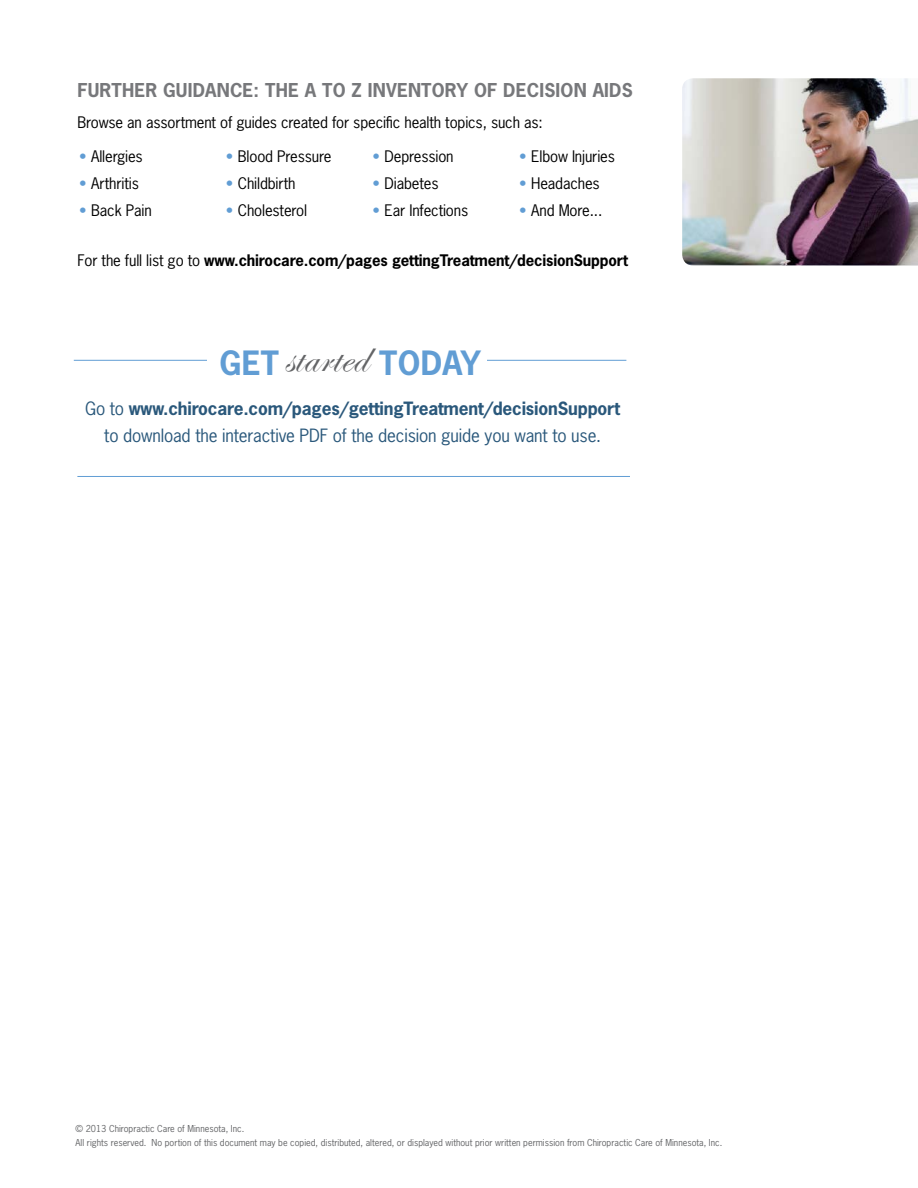
<style>
.page{position:relative;width:918px;height:1188px;background:#fff}
.page>*{position:absolute;margin:0;border:0;box-sizing:border-box;transform-origin:0 0}
.t1{font:45px "Edwardian Script ITC";letter-spacing:.02em;color:#636466}
.t2{font:700 31.5px "News Gothic Std";color:#619dd4}
.t3{font:700 18px "News Gothic Std";letter-spacing:.01em;color:#77787b}
.t4{font:17.25px/27px "News Gothic Std";letter-spacing:-.01em;color:#2a587b;text-align:center}
.t5{font:15px "News Gothic Std";letter-spacing:-.01em;color:#000}
.t6{font:700 15px "News Gothic Std";letter-spacing:-.01em;color:#000}
.t7{font:9px/13.5px "News Gothic Std";color:#636466}
.s1{color:#619dd4}
.s2{font-weight:400}
.s3{font-weight:700}
</style>
<div class="page">
<img style="left:682px;top:78px;width:236px;height:188px">
<hr style="left:74px;top:360px;width:552px;height:1px;background:#619dd4">
<div style="left:208px;top:339px;width:279px;height:47px;background:#fff"></div>
<hr style="left:77px;top:476px;width:553px;height:1px;background:#619dd4">
<p class="t3" style="left:77px;top:78px;width:200px">further guidance: THE</p>
<p class="t3" style="left:305px;top:78px;width:105px">ATO Z INVENTORY</p>
<p class="t3" style="left:474px;top:78px;width:41px">OF DECISION</p>
<p class="t3" style="left:593px;top:78px;width:11px">AIDS</p>
<p class="t5" style="left:77px;top:113px;width:467px">Browse an assortment of guides created for specific health topics, such as:</p>
<p class="t5" style="left:79px;top:146px;width:65px"><span class="s1">•</span> Allergies</p>
<p class="t5" style="left:79px;top:173px;width:61px"><span class="s1">•</span> Arthritis</p>
<p class="t5" style="left:79px;top:200px;width:74px"><span class="s1">•</span> Back Pain</p>
<p class="t5" style="left:226px;top:146px;width:107px"><span class="s1">•</span> Blood Pressure</p>
<p class="t5" style="left:226px;top:173px;width:71px"><span class="s1">•</span> Childbirth</p>
<p class="t5" style="left:226px;top:200px;width:83px"><span class="s1">•</span> Cholesterol</p>
<p class="t5" style="left:373px;top:146px;width:83px"><span class="s1">•</span> Depression</p>
<p class="t5" style="left:373px;top:173px;width:67px"><span class="s1">•</span> Diabetes</p>
<p class="t5" style="left:373px;top:200px;width:97px"><span class="s1">•</span> Ear Infections</p>
<p class="t5" style="left:519px;top:146px;width:97px"><span class="s1">•</span> Elbow Injuries</p>
<p class="t5" style="left:519px;top:173px;width:82px"><span class="s1">•</span> Headaches</p>
<p class="t5" style="left:519px;top:200px;width:85px"><span class="s1">•</span> And More...</p>
<p class="t6" style="left:77px;top:250px;width:552px"><span class="s2">For the full list go to</span> www.chirocare.com/pages gettingTreatment/decisionSupport</p>
<h2 class="t2" style="left:220px;top:342px;width:21px">GET</h2>
<h1 class="t1" style="left:285px;top:332px;width:84px">started</h1>
<h2 class="t2" style="left:379px;top:342px;width:22px">TODAY</h2>
<p class="t4" style="left:85px;top:395px;width:537px">Go to <span class="s3">www.chirocare.com/pages/gettingTreatment/decisionSupport </span>to download the interactive PDF of the decision guide you want to use.</p>
<p class="t7" style="left:76px;top:1122px;width:648px">© 2013 Chiropractic Care of Minnesota, Inc.<br>All rights reserved. No portion of this document may be copied, distributed, altered, or displayed without prior written permission from Chiropractic Care of Minnesota, Inc.</p>
</div>
